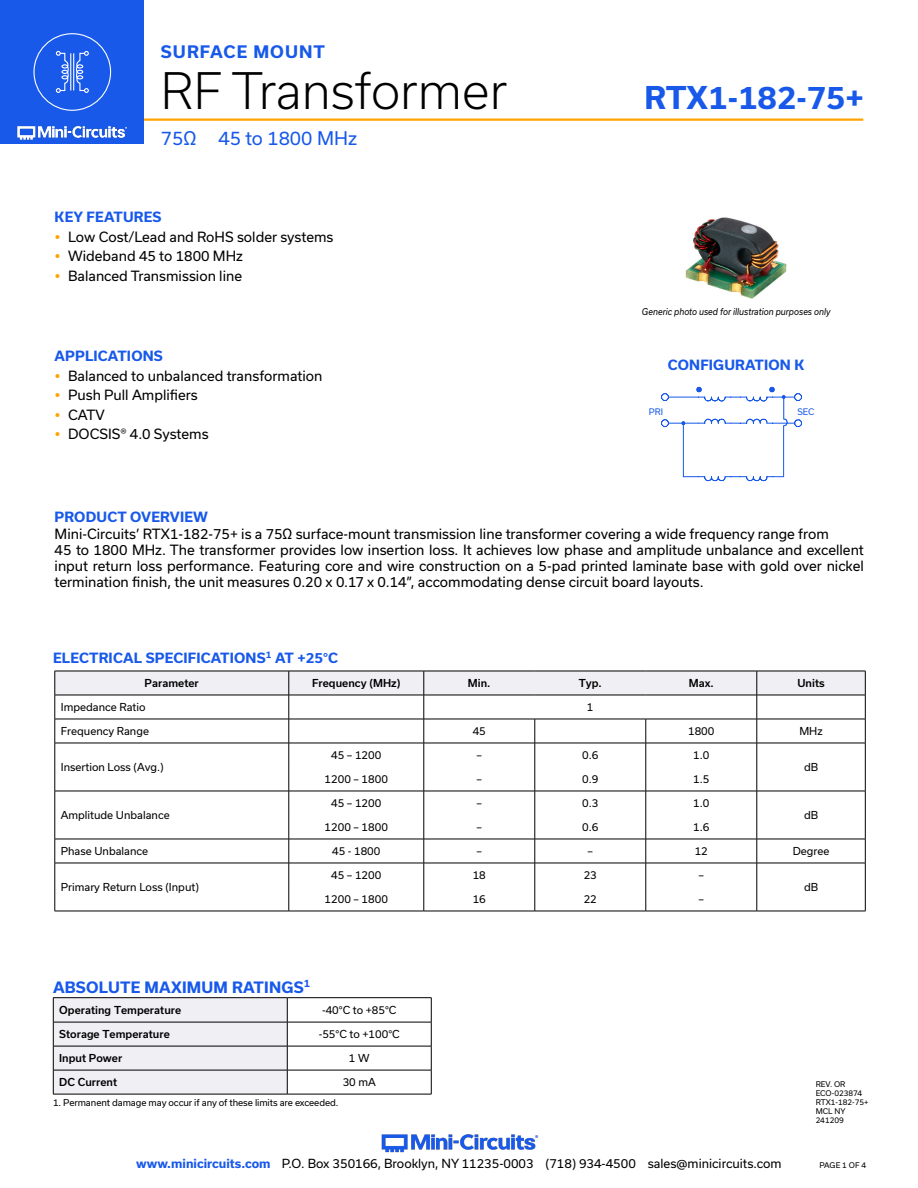
<style>
.page{position:relative;width:918px;height:1188px;background:#fff}
.page>*{position:absolute;margin:0;border:0;box-sizing:border-box;transform-origin:0 0}
.t1{font:300 48px "Usual";color:#000}
.t2{font:700 30px "Usual";color:#1859ea}
.t3{font:18px "Usual";color:#1859ea}
.t4{font:700 16.5px "Usual";letter-spacing:.065em;color:#1859ea}
.Blue_Headers{font:700 15px "Usual";letter-spacing:.015em;color:#1859ea}
.Regular_Copy{font:13.5px/16.2px "Usual";color:#000;text-align:justify}
.Blue_Headers-2{font:700 13.5px "Usual";letter-spacing:.015em;color:#1859ea}
.t5{font:12px "Usual";color:#000}
.Table_Body_Center{font:10.5px "Usual";color:#000}
.Table_Body_Left_Justified{font:10.5px "Usual";color:#000}
.Table_Header_Center{font:500 10.5px "Usual";color:#000}
.Notes{font:9px "Usual";letter-spacing:-.01em;color:#000}
.Generic_photo_disclaimer{font:italic 9px "Usual";color:#000;scale:.9 1}
.t6{font:8.7px "Usual";color:#1859ea}
.Revision{font:7.5px/9px "Usual";color:#000}
.s1{font-weight:700;color:#1859ea}
</style>
<div class="page">
<img style="left:381px;top:1134px;width:158px;height:19px">
<svg style="left:661px;top:386px;width:141px;height:96px"></svg>
<img style="left:685px;top:217px;width:102px;height:82px">
<hr style="left:130px;top:118px;width:733px;height:3px;background:#ffa300">
<div style="left:0;top:0;width:144px;height:144px;background:#1859ea"></div>
<img style="left:17px;top:120px;width:128px;height:20px">
<div style="left:33px;top:33px;width:78px;height:78px;border:1px solid #fff;border-radius:50%"></div>
<svg style="left:56px;top:51px;width:13px;height:42px"></svg>
<svg style="left:76px;top:51px;width:13px;height:42px"></svg>
<hr style="left:70px;top:53px;width:1px;height:38px;background:#fff">
<hr style="left:73px;top:53px;width:1px;height:38px;background:#fff">
<hr style="left:53px;top:997px;width:234px;height:1px;background:#000">
<hr style="left:287px;top:997px;width:144px;height:1px;background:#000">
<hr style="left:287px;top:1022px;width:144px;height:1px;background:#000">
<hr style="left:287px;top:1046px;width:144px;height:1px;background:#000">
<hr style="left:287px;top:1070px;width:144px;height:1px;background:#000">
<svg style="left:53px;top:998px;width:235px;height:96px"></svg>
<svg style="left:431px;top:998px;width:1px;height:96px"></svg>
<hr style="left:53px;top:1094px;width:234px;height:1px;background:#000">
<hr style="left:287px;top:1094px;width:144px;height:1px;background:#000">
<hr style="left:289px;top:911px;width:135px;height:1px;background:#000">
<svg style="left:55px;top:671px;width:811px;height:240px"></svg>
<hr style="left:55px;top:911px;width:234px;height:1px;background:#000">
<hr style="left:424px;top:911px;width:111px;height:1px;background:#000">
<hr style="left:535px;top:911px;width:111px;height:1px;background:#000">
<hr style="left:646px;top:911px;width:111px;height:1px;background:#000">
<hr style="left:757px;top:911px;width:108px;height:1px;background:#000">
<p class="t4" style="left:161px;top:42px;width:166px">SURFACE MOUNT</p>
<h1 class="t1" style="left:161px;top:63px;width:348px">RF Transformer</h1>
<h3 class="t3" style="left:161px;top:128px;width:198px">75Ω 45 to 1800 MHz</h3>
<p class="Blue_Headers-2" style="left:55px;top:209px;width:108px">KEY FEATURES</p>
<p class="Regular_Copy" style="left:68px;top:229px;width:267px">Low Cost/Lead and RoHS solder systems</p>
<p class="Regular_Copy" style="left:68px;top:248px;width:176px">Wideband 45 to 1800 MHz</p>
<p class="Regular_Copy" style="left:68px;top:268px;width:176px">Balanced Transmission line</p>
<p class="Blue_Headers-2" style="left:55px;top:348px;width:110px">APPLICATIONS</p>
<p class="Regular_Copy" style="left:68px;top:367px;width:256px">Balanced to unbalanced transformation</p>
<p class="Regular_Copy" style="left:68px;top:387px;width:131px">Push Pull Amplifiers</p>
<p class="Regular_Copy" style="left:68px;top:406px;width:38px">CATV</p>
<p class="Regular_Copy" style="left:68px;top:426px;width:142px">DOCSIS® 4.0 Systems</p>
<h2 class="t2" style="left:644px;top:80px;width:221px">RTX1-182-75+</h2>
<p class="Generic_photo_disclaimer" style="left:642px;top:307px;width:211px">Generic photo used for illustration purposes only</p>
<p class="Blue_Headers-2" style="left:668px;top:357px;width:138px">CONFIGURATION K</p>
<p class="t6" style="left:649px;top:407px;width:16px">PRI</p>
<p class="t6" style="left:797px;top:407px;width:19px">SEC</p>
<p class="Blue_Headers-2" style="left:55px;top:510px;width:155px">PRODUCT OVERVIEW</p>
<p class="Regular_Copy" style="left:55px;top:526px;width:776px">Mini-Circuits’ RTX1-182-75+ is a 75Ω surface-mount transmission line transformer covering a wide frequency range from</p>
<p class="Regular_Copy" style="left:55px;top:542px;width:811px">45 to 1800 MHz. The transformer provides low insertion loss. It achieves low phase and amplitude unbalance and excellent input return loss performance. Featuring core and wire construction on a 5-pad printed laminate base with gold over nickel termination finish, the unit measures 0.20 x 0.17 x 0.14”, accommodating dense circuit board layouts.</p>
<p class="Blue_Headers-2" style="left:53px;top:650px;width:287px">ELECTRICAL SPECIFICATIONS<sup>1</sup> AT +25°C</p>
<p class="Table_Header_Center" style="left:145px;top:677px;width:56px">Parameter</p>
<p class="Table_Header_Center" style="left:312px;top:677px;width:90px">Frequency (MHz)</p>
<p class="Table_Header_Center" style="left:468px;top:677px;width:24px">Min.</p>
<p class="Table_Header_Center" style="left:579px;top:677px;width:25px">Typ.</p>
<p class="Table_Header_Center" style="left:689px;top:677px;width:26px">Max.</p>
<p class="Table_Header_Center" style="left:797px;top:677px;width:29px">Units</p>
<p class="Table_Body_Left_Justified" style="left:61px;top:701px;width:86px">Impedance Ratio</p>
<p class="Table_Body_Center" style="left:587px;top:701px;width:8px">1</p>
<p class="Table_Body_Left_Justified" style="left:61px;top:725px;width:90px">Frequency Range</p>
<p class="Table_Body_Center" style="left:473px;top:725px;width:15px">45</p>
<p class="Table_Body_Center" style="left:688px;top:725px;width:28px">1800</p>
<p class="Table_Body_Center" style="left:799px;top:725px;width:25px">MHz</p>
<p class="Table_Body_Left_Justified" style="left:61px;top:761px;width:105px">Insertion Loss (Avg.)</p>
<p class="Table_Body_Center" style="left:331px;top:749px;width:52px">45 – 1200</p>
<p class="Table_Body_Center" style="left:477px;top:749px;width:7px">–</p>
<p class="Table_Body_Center" style="left:582px;top:749px;width:18px">0.6</p>
<p class="Table_Body_Center" style="left:693px;top:749px;width:18px">1.0</p>
<p class="Table_Body_Center" style="left:804px;top:761px;width:16px">dB</p>
<p class="Table_Body_Center" style="left:325px;top:773px;width:65px">1200 – 1800</p>
<p class="Table_Body_Center" style="left:477px;top:773px;width:7px">–</p>
<p class="Table_Body_Center" style="left:582px;top:773px;width:18px">0.9</p>
<p class="Table_Body_Center" style="left:693px;top:773px;width:18px">1.5</p>
<p class="Table_Body_Left_Justified" style="left:61px;top:809px;width:110px">Amplitude Unbalance</p>
<p class="Table_Body_Center" style="left:331px;top:797px;width:52px">45 – 1200</p>
<p class="Table_Body_Center" style="left:477px;top:797px;width:7px">–</p>
<p class="Table_Body_Center" style="left:582px;top:797px;width:18px">0.3</p>
<p class="Table_Body_Center" style="left:693px;top:797px;width:18px">1.0</p>
<p class="Table_Body_Center" style="left:325px;top:821px;width:65px">1200 – 1800</p>
<p class="Table_Body_Center" style="left:477px;top:821px;width:7px">–</p>
<p class="Table_Body_Center" style="left:582px;top:821px;width:18px">0.6</p>
<p class="Table_Body_Center" style="left:693px;top:821px;width:18px">1.6</p>
<p class="Table_Body_Center" style="left:804px;top:809px;width:16px">dB</p>
<p class="Table_Body_Left_Justified" style="left:61px;top:845px;width:89px">Phase Unbalance</p>
<p class="Table_Body_Center" style="left:332px;top:845px;width:50px">45 - 1800</p>
<p class="Table_Body_Center" style="left:477px;top:845px;width:7px">–</p>
<p class="Table_Body_Center" style="left:588px;top:845px;width:7px">–</p>
<p class="Table_Body_Center" style="left:695px;top:845px;width:15px">12</p>
<p class="Table_Body_Center" style="left:793px;top:845px;width:38px">Degree</p>
<p class="Table_Body_Left_Justified" style="left:61px;top:881px;width:140px">Primary Return Loss (Input)</p>
<p class="Table_Body_Center" style="left:331px;top:869px;width:52px">45 – 1200</p>
<p class="Table_Body_Center" style="left:473px;top:869px;width:15px">18</p>
<p class="Table_Body_Center" style="left:584px;top:869px;width:15px">23</p>
<p class="Table_Body_Center" style="left:699px;top:869px;width:7px">–</p>
<p class="Table_Body_Center" style="left:804px;top:881px;width:16px">dB</p>
<p class="Table_Body_Center" style="left:325px;top:893px;width:65px">1200 – 1800</p>
<p class="Table_Body_Center" style="left:473px;top:893px;width:15px">16</p>
<p class="Table_Body_Center" style="left:584px;top:893px;width:15px">22</p>
<p class="Table_Body_Center" style="left:699px;top:893px;width:7px">–</p>
<p class="Blue_Headers" style="left:53px;top:979px;width:258px">ABSOLUTE MAXIMUM RATINGS<sup>1</sup></p>
<p class="Table_Header_Center" style="left:59px;top:1004px;width:124px">Operating Temperature</p>
<p class="Table_Body_Center" style="left:322px;top:1004px;width:76px">-40°C to +85°C</p>
<p class="Table_Header_Center" style="left:59px;top:1028px;width:112px">Storage Temperature</p>
<p class="Table_Body_Center" style="left:319px;top:1028px;width:83px">-55°C to +100°C</p>
<p class="Table_Header_Center" style="left:59px;top:1052px;width:65px">Input Power</p>
<p class="Table_Body_Center" style="left:349px;top:1052px;width:22px">1 W</p>
<p class="Table_Header_Center" style="left:59px;top:1076px;width:59px">DC Current</p>
<p class="Table_Body_Center" style="left:343px;top:1076px;width:35px">30 mA</p>
<p class="Notes" style="left:53px;top:1097px;width:287px">1. Permanent damage may occur if any of these limits are exceeded.</p>
<p class="Revision" style="left:816px;top:1080px;width:48px">REV. OR<br>ECO-023874</p>
<p class="Revision" style="left:816px;top:1098px;width:54px">RTX1-182-75+</p>
<p class="Revision" style="left:816px;top:1107px;width:31px">MCL NY</p>
<p class="Revision" style="left:816px;top:1116px;width:30px">241209</p>
<p class="t5" style="left:136px;top:1157px;width:647px"><span class="s1">www.minicircuits.com</span> P.O. Box 350166, Brooklyn, NY 11235-0003 (718) 934-4500 sales@minicircuits.com</p>
<p class="Revision" style="left:819px;top:1161px;width:48px">PAGE 1 OF 4</p>
</div>
